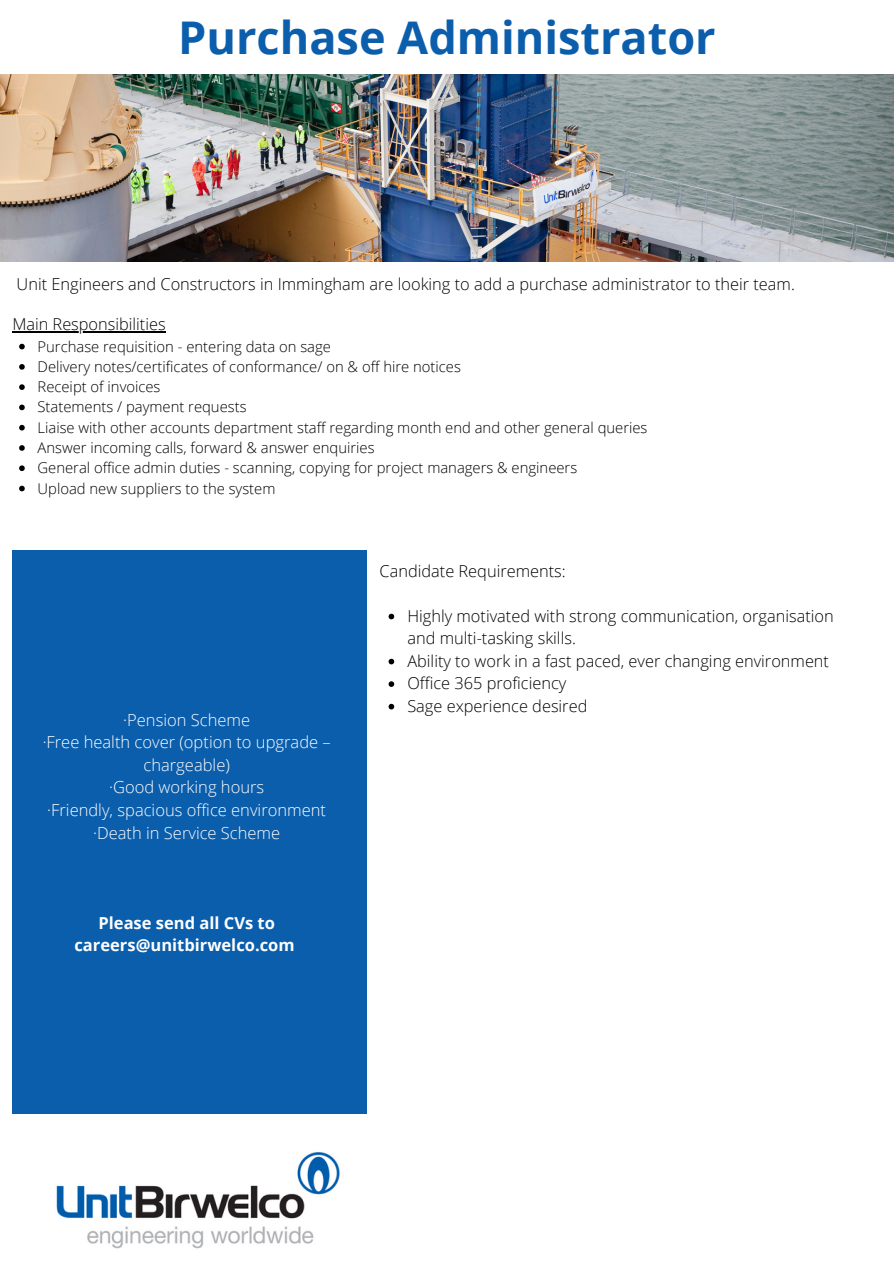
<style>
.page{position:relative;width:894px;height:1264px;background:#fff}
.page>*{position:absolute;margin:0;border:0;box-sizing:border-box;transform-origin:0 0}
.t1{font:700 45px "Open Sans";color:#0b5eac}
.t2{font:300 16.5px/22.5px "Open Sans";color:#fefefe;text-align:center}
.t3{font:700 16.5px/22.5px "Open Sans";color:#fefefe;text-align:center}
.t4{font:300 16.35px/22.5px "Open Sans";color:#000}
.t5{font:300 14.85px/20.2px "Open Sans";color:#000}
</style>
<div class="page">
<img style="left:56px;top:1152px;width:284px;height:97px">
<img style="left:0;top:75px;width:893px;height:187px">
<svg style="left:19px;top:344px;width:6px;height:5px"></svg>
<svg style="left:19px;top:364px;width:6px;height:6px"></svg>
<svg style="left:19px;top:384px;width:6px;height:6px"></svg>
<svg style="left:19px;top:404px;width:6px;height:6px"></svg>
<svg style="left:19px;top:425px;width:6px;height:5px"></svg>
<svg style="left:19px;top:445px;width:6px;height:6px"></svg>
<svg style="left:19px;top:465px;width:6px;height:6px"></svg>
<svg style="left:19px;top:485px;width:6px;height:6px"></svg>
<hr style="left:12px;top:331px;width:153px;height:1px;background:#000">
<div style="left:12px;top:551px;width:355px;height:563px;background:#0b5eac"></div>
<svg style="left:388px;top:613px;width:6px;height:6px"></svg>
<svg style="left:388px;top:658px;width:6px;height:6px"></svg>
<svg style="left:388px;top:681px;width:6px;height:6px"></svg>
<svg style="left:388px;top:703px;width:6px;height:6px"></svg>
<h1 class="t1" style="left:178px;top:6px;width:539px">Purchase Administrator</h1>
<p class="t4" style="left:17px;top:272px;width:779px">Unit Engineers and Constructors in Immingham are looking to add a purchase administrator to their team.</p>
<p class="t4" style="left:12px;top:313px;width:155px">Main Responsibilities</p>
<p class="t5" style="left:38px;top:336px;width:611px">Purchase requisition - entering data on sage<br>Delivery notes/certificates of conformance/ on &amp; off hire notices<br>Receipt of invoices<br>Statements / payment requests<br>Liaise with other accounts department staff regarding month end and other general queries Answer incoming calls, forward &amp; answer enquiries<br>General office admin duties - scanning, copying for project managers &amp; engineers<br>Upload new suppliers to the system</p>
<p class="t2" style="left:43px;top:708px;width:289px">·Pension Scheme<br>·Free health cover (option to upgrade – chargeable)<br>·Good working hours<br>·Friendly, spacious office environment ·Death in Service Scheme</p>
<p class="t3" style="left:74px;top:911px;width:222px">Please send all CVs to careers@unitbirwelco.com</p>
<p class="t4" style="left:379px;top:559px;width:188px">Candidate Requirements:</p>
<p class="t4" style="left:407px;top:604px;width:428px">Highly motivated with strong communication, organisation and multi-tasking skills.<br>Ability to work in a fast paced, ever changing environment Office 365 proficiency<br>Sage experience desired</p>
</div>
